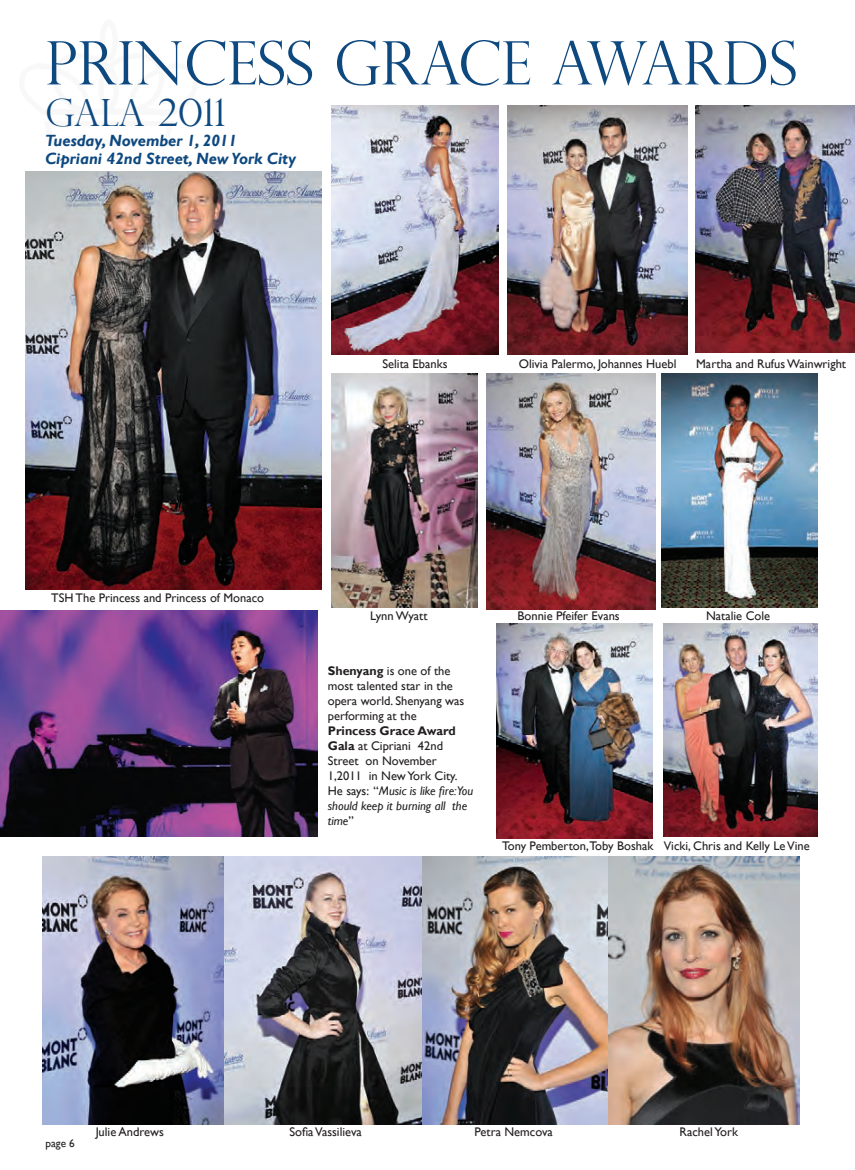
<style>
.page{position:relative;width:855px;height:1170px;background:#fff}
.page>*{position:absolute;margin:0;border:0;box-sizing:border-box;transform-origin:0 0}
.t1{font:300 60px "Perpetua Titling";color:#0d487f}
.t2{font:300 37.5px "Perpetua Titling";color:#0d487f}
.t3{font:italic 700 16.25px "Gill Sans";color:#0d487f}
.t4{font:12.5px/15px "Gill Sans";color:#231f20}
.t5{font:11.25px "Gill Sans";color:#231f20}
.s1{font-weight:700}
.s2{font-style:italic}
</style>
<div class="page">
<img style="left:43px;top:857px;width:182px;height:268px">
<img style="left:225px;top:857px;width:575px;height:268px">
<img style="left:0;top:610px;width:318px;height:226px">
<img style="left:332px;top:105px;width:166px;height:249px">
<img style="left:507px;top:105px;width:181px;height:249px">
<img style="left:696px;top:105px;width:159px;height:248px">
<img style="left:25px;top:171px;width:297px;height:418px">
<img style="left:487px;top:374px;width:168px;height:235px">
<img style="left:331px;top:374px;width:147px;height:234px">
<img style="left:662px;top:374px;width:156px;height:234px">
<img style="left:497px;top:624px;width:155px;height:214px">
<img style="left:663px;top:624px;width:154px;height:213px">
<p class="t1" style="left:45px;top:27px;width:754px">PRINCESS GRACE AWARDS</p>
<p class="t2" style="left:45px;top:90px;width:182px">GALA 2011</p>
<p class="t3" style="left:45px;top:131px;width:194px">Tuesday, November 1, 2011</p>
<p class="t3" style="left:45px;top:149px;width:253px">Cipriani 42nd Street, New York City</p>
<p class="t4" style="left:382px;top:357px;width:67px">Selita Ebanks</p>
<p class="t4" style="left:519px;top:357px;width:159px">Olivia Palermo, Johannes Huebl</p>
<p class="t4" style="left:696px;top:356px;width:151px">Martha and Rufus Wainwright</p>
<p class="t4" style="left:51px;top:590px;width:214px">TSH The Princess and Princess of Monaco</p>
<p class="t4" style="left:370px;top:609px;width:59px">Lynn Wyatt</p>
<p class="t4" style="left:706px;top:609px;width:66px">Natalie Cole</p>
<p class="t4" style="left:518px;top:609px;width:104px">Bonnie Pfeifer Evans</p>
<p class="t4" style="left:328px;top:664px;width:138px"><span class="s1">Shenyang</span> is one of the most talented star in the opera world. Shenyang was performing at the</p>
<p class="t4" style="left:328px;top:724px;width:147px"><span class="s1">Princess Grace Award<br>Gala</span> at Cipriani 42nd<br>Street on November<br>1,2011 in New York City.<br>He says: “<span class="s2">Music is like fire:You should keep it burning all the time</span>”</p>
<p class="t4" style="left:502px;top:839px;width:153px">Tony Pemberton,Toby Boshak</p>
<p class="t4" style="left:664px;top:839px;width:147px">Vicki, Chris and Kelly Le Vine</p>
<p class="t5" style="left:46px;top:1136px;width:31px">page 6</p>
<p class="t4" style="left:96px;top:1125px;width:70px">Julie Andrews</p>
<p class="t4" style="left:289px;top:1125px;width:74px">Sofia Vassilieva</p>
<p class="t4" style="left:475px;top:1125px;width:80px">Petra Nemcova</p>
<p class="t4" style="left:679px;top:1125px;width:60px">Rachel York</p>
</div>
